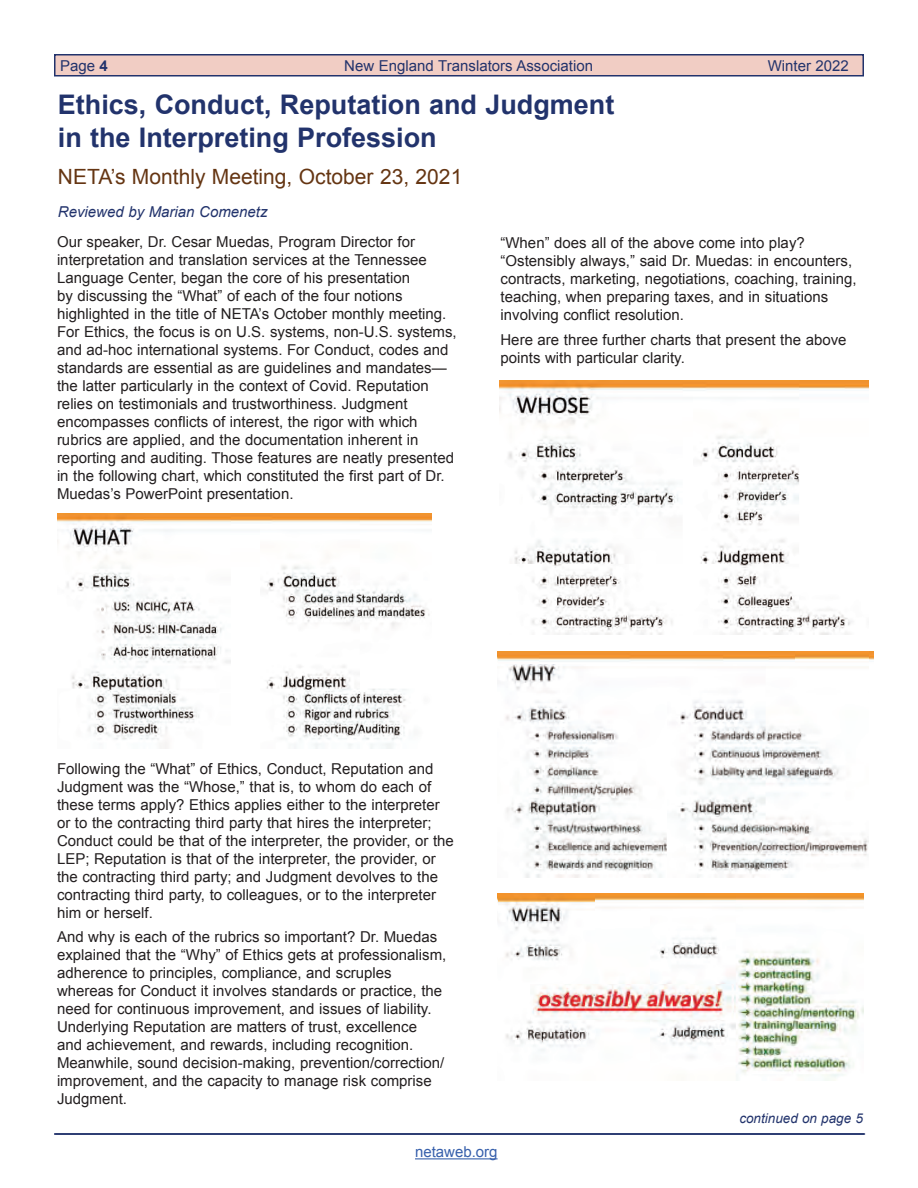
<style>
.page{position:relative;width:918px;height:1188px;background:#fff}
.page>*{position:absolute;margin:0;border:0;box-sizing:border-box;transform-origin:0 0}
.t1{font:700 27px/33px "Arial";color:#22336c}
.t2{font:21px "Arial";color:#653512}
.t3{font:15px/18px "Arial";color:#231f20}
.t4{font:15px "Arial";color:#22336c}
.t5{font:italic 15px "Arial";color:#22336c}
.t6{font:15px "Arial";color:#3760ac}
.t7{font:italic 13.5px "Arial";color:#22336c}
.s1{font-weight:700}
</style>
<div class="page">
<div style="left:55px;top:55px;width:808px;height:21px;background:#f1cdc4"></div>
<div style="left:54px;top:54px;width:810px;height:22px;border:2px solid #22336c"></div>
<hr style="left:55px;top:1133px;width:810px;height:2px;background:#22336c">
<hr style="left:54px;top:1133px;width:810px;height:2px;background:#22336c">
<hr style="left:415px;top:1158px;width:83px;height:1px;background:#3760ac">
<img style="left:499px;top:380px;width:195px;height:255px">
<img style="left:694px;top:380px;width:174px;height:255px">
<img style="left:57px;top:514px;width:204px;height:234px">
<img style="left:261px;top:514px;width:170px;height:234px">
<img style="left:868px;top:651px;width:6px;height:9px">
<img style="left:497px;top:651px;width:170px;height:226px">
<img style="left:678px;top:651px;width:190px;height:226px">
<img style="left:499px;top:651px;width:296px;height:12px">
<img style="left:497px;top:894px;width:153px;height:128px">
<img style="left:498px;top:895px;width:96px;height:156px">
<img style="left:650px;top:894px;width:214px;height:187px">
<img style="left:531px;top:985px;width:202px;height:35px">
<p class="t4" style="left:60px;top:56px;width:49px">Page <span class="s1">4</span></p>
<p class="t4" style="left:344px;top:56px;width:250px">New England Translators Association</p>
<p class="t4" style="left:768px;top:56px;width:83px">Winter 2022</p>
<h1 class="t1" style="left:58px;top:89px;width:558px">Ethics, Conduct, Reputation and Judgment in the Interpreting Profession</h1>
<h2 class="t2" style="left:58px;top:163px;width:406px">NETA’s Monthly Meeting, October 23, 2021</h2>
<p class="t5" style="left:58px;top:202px;width:211px">Reviewed by Marian Comenetz</p>
<p class="t3" style="left:57px;top:233px;width:401px">Our speaker, Dr. Cesar Muedas, Program Director for interpretation and translation services at the Tennessee Language Center, began the core of his presentation<br>by discussing the “What” of each of the four notions highlighted in the title of NETA’s October monthly meeting.<br>For Ethics, the focus is on U.S. systems, non-U.S. systems, and ad-hoc international systems. For Conduct, codes and standards are essential as are guidelines and mandates— the latter particularly in the context of Covid. Reputation relies on testimonials and trustworthiness. Judgment encompasses conflicts of interest, the rigor with which rubrics are applied, and the documentation inherent in reporting and auditing. Those features are neatly presented in the following chart, which constituted the first part of Dr.<br>Muedas’s PowerPoint presentation.</p>
<p class="t3" style="left:501px;top:234px;width:358px">“When” does all of the above come into play? “Ostensibly always,” said Dr. Muedas: in encounters, contracts, marketing, negotiations, coaching, training, teaching, when preparing taxes, and in situations involving conflict resolution.</p>
<p class="t3" style="left:501px;top:331px;width:348px">Here are three further charts that present the above points with particular clarity.</p>
<p class="t3" style="left:57px;top:760px;width:398px">Following the “What” of Ethics, Conduct, Reputation and Judgment was the “Whose,” that is, to whom do each of these terms apply? Ethics applies either to the interpreter or to the contracting third party that hires the interpreter; Conduct could be that of the interpreter, the provider, or the LEP; Reputation is that of the interpreter, the provider, or the contracting third party; and Judgment devolves to the contracting third party, to colleagues, or to the interpreter him or herself.</p>
<p class="t3" style="left:57px;top:928px;width:391px">And why is each of the rubrics so important? Dr. Muedas explained that the “Why” of Ethics gets at professionalism, adherence to principles, compliance, and scruples whereas for Conduct it involves standards or practice, the need for continuous improvement, and issues of liability.<br>Underlying Reputation are matters of trust, excellence<br>and achievement, and rewards, including recognition.<br>Meanwhile, sound decision-making, prevention/correction/ improvement, and the capacity to manage risk comprise Judgment.</p>
<p class="t6" style="left:415px;top:1142px;width:84px">netaweb.org</p>
<p class="t7" style="left:739px;top:1109px;width:125px">continued on page 5</p>
</div>
